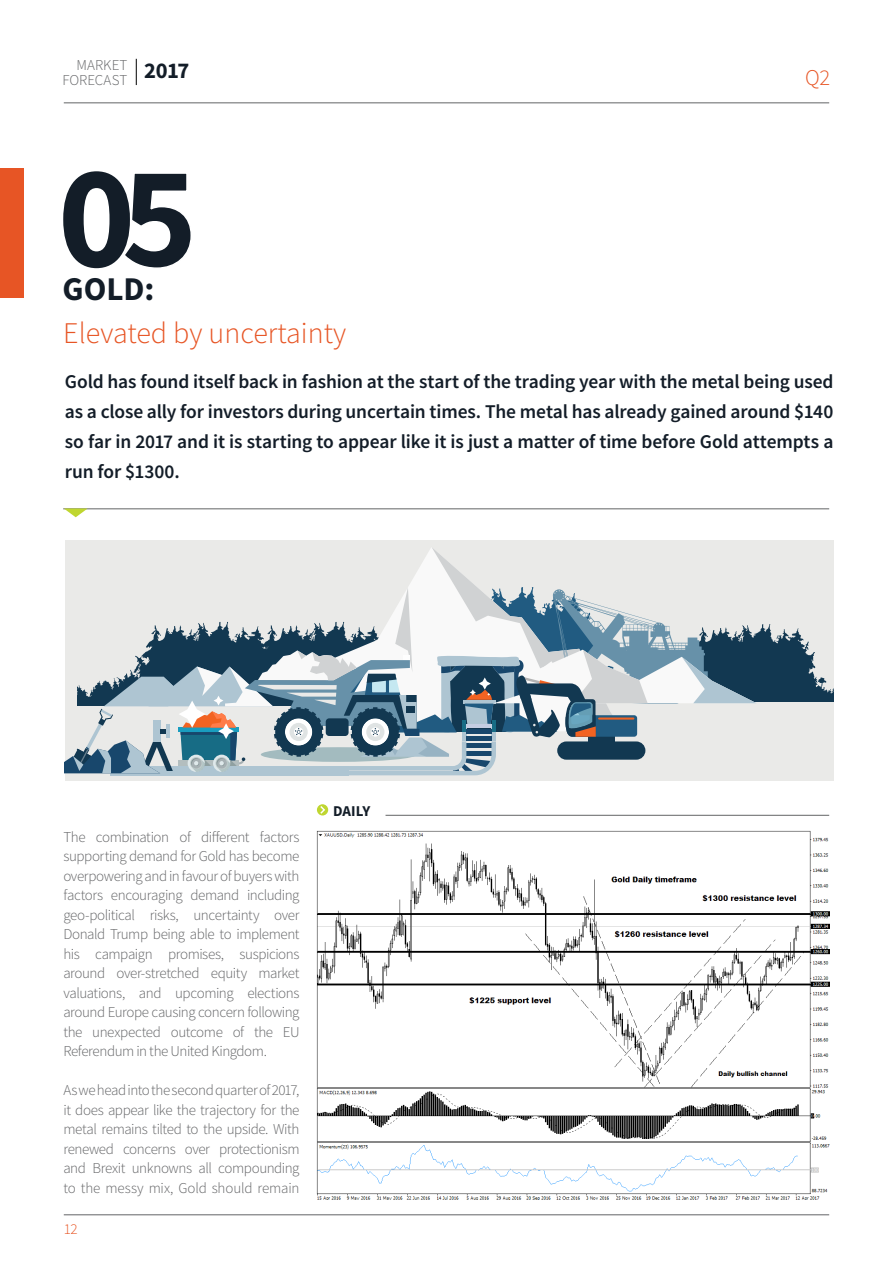
<style>
.page{position:relative;width:893px;height:1263px;background:#fff}
.page>*{position:absolute;margin:0;border:0;box-sizing:border-box;transform-origin:0 0}
.t1{font:700 147px "Source Sans Pro";color:#131d28}
.t2{font:700 33.15px "Source Sans Pro";color:#131d28}
.t3{font:300 30px "Source Sans Pro";color:#e75525}
.t4{font:700 22.5px "Source Sans Pro";color:#131d28}
.t5{font:300 22.5px "Source Sans Pro";color:#e75525}
.t6{font:600 19.5px/30px "Source Sans Pro";letter-spacing:-.01em;color:#131d28;text-align:justify}
.t7{font:300 15px/19.5px "Source Sans Pro";letter-spacing:-.025em;color:#636466;text-align:justify}
.t8{font:300 15px/15px "Source Sans Pro";letter-spacing:.005em;color:#636466;text-align:right}
.t9{font:700 15px "Source Sans Pro";letter-spacing:-.005em;color:#131d28}
.t10{font:300 15px "Source Sans Pro";color:#e75525}
</style>
<div class="page">
<svg style="left:136px;top:59px;width:1px;height:26px"></svg>
<hr style="left:64px;top:103px;width:765px;height:1px;background:#636466">
<hr style="left:64px;top:1214px;width:765px;height:1px;background:#636466">
<hr style="left:63px;top:508px;width:766px;height:1px;background:#636466">
<div style="left:0;top:168px;width:24px;height:130px;background:#e75525"></div>
<div style="left:65px;top:540px;width:768px;height:240px;background:#eaeae8"></div>
<svg style="left:65px;top:548px;width:768px;height:227px"></svg>
<img style="left:317px;top:830px;width:512px;height:370px">
<hr style="left:386px;top:815px;width:443px;height:1px;background:#636466">
<div style="left:317px;top:804px;width:11px;height:11px;background:#bfd630;border-radius:50%"></div>
<svg style="left:320px;top:806px;width:5px;height:8px"></svg>
<svg style="left:64px;top:508px;width:24px;height:9px"></svg>
<p class="t8" style="left:62px;top:58px;width:67px">MARKET<br>FORECAST</p>
<h3 class="t5" style="left:805px;top:64px;width:26px">Q2</h3>
<h3 class="t4" style="left:144px;top:55px;width:47px">2017</h3>
<h1 class="t1" style="left:58px;top:118px;width:142px">05</h1>
<h2 class="t2" style="left:63px;top:266px;width:93px">GOLD:</h2>
<h3 class="t3" style="left:63px;top:315px;width:284px">Elevated by uncertainty</h3>
<p class="t6" style="left:65px;top:367px;width:770px">Gold has found itself back in fashion at the start of the trading year with the metal being used as a close ally for investors during uncertain times. The metal has already gained around $140 so far in 2017 and it is starting to appear like it is just a matter of time before Gold attempts a run for $1300.</p>
<p class="t7" style="left:63px;top:827px;width:238px">The combination of different factors supporting demand for Gold has become overpowering and in favour of buyers with factors encouraging demand including geo-political risks, uncertainty over Donald Trump being able to implement his campaign promises, suspicions around over-stretched equity market valuations, and upcoming elections around Europe causing concern following the unexpected outcome of the EU Referendum in the United Kingdom.</p>
<p class="t7" style="left:63px;top:1080px;width:238px">As we head into the second quarter of 2017, it does appear like the trajectory for the metal remains tilted to the upside. With renewed concerns over protectionism and Brexit unknowns all compounding to the messy mix, Gold should remain</p>
<p class="t10" style="left:64px;top:1220px;width:15px">12</p>
<p class="t9" style="left:333px;top:800px;width:39px">DAILY</p>
</div>
